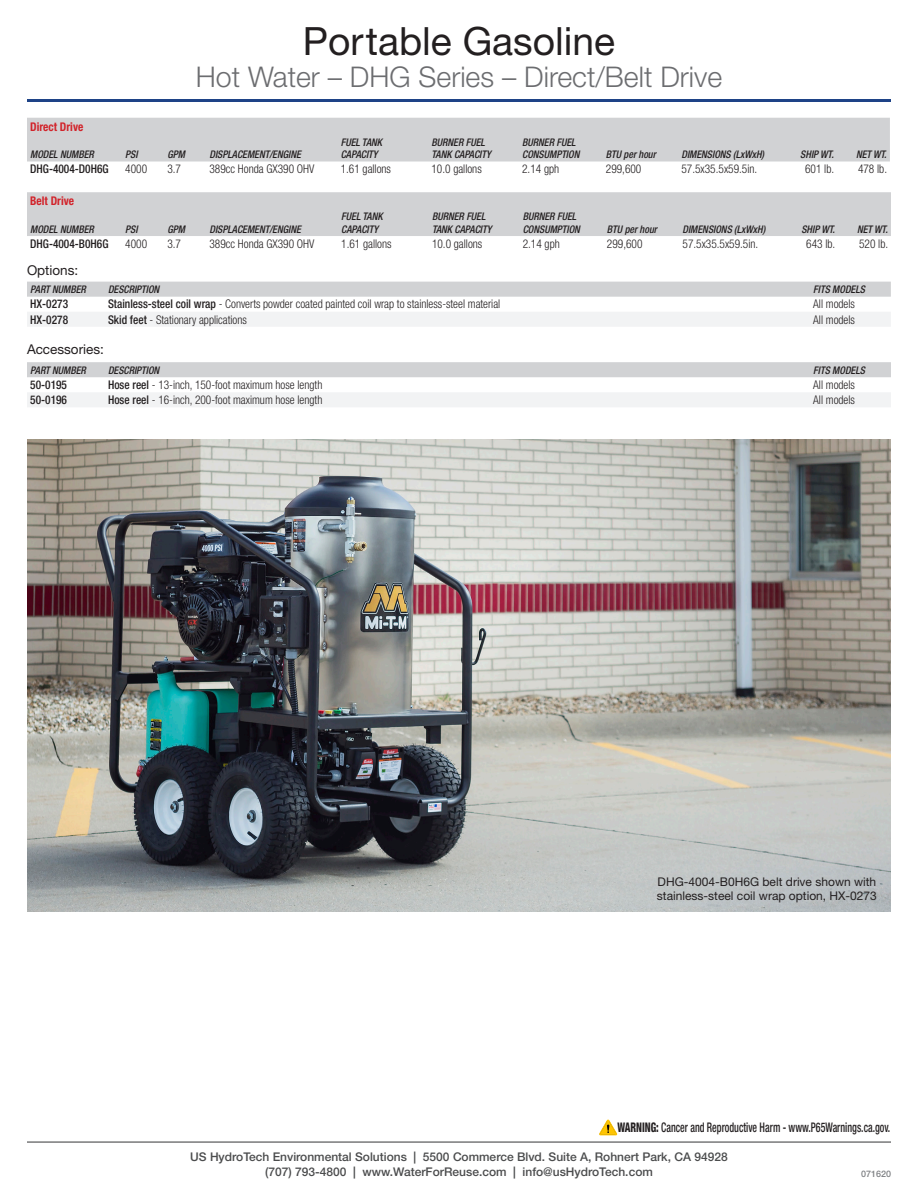
<style>
.page{position:relative;width:918px;height:1188px;background:#fff}
.page>*{position:absolute;margin:0;border:0;box-sizing:border-box;transform-origin:0 0}
.t1{font:39px "Helvetica Neue LT Std";color:#231f20}
.t2{font:300 28.5px "Helvetica Neue LT Std";color:#6c6d70}
.t3{font:13.5px "Helvetica Neue LT Std";color:#231f20}
.t4{font:500 condensed 13.2px "Helvetica Neue LT Std";color:#231f20;scale:.75 1}
.t5{font:300 condensed 12px "Helvetica Neue LT Std";color:#231f20;scale:.95 1}
.t6{font:500 12px/15px "Helvetica Neue LT Std";color:#4b4c4d;text-align:center}
.t7{font:12px "Helvetica Neue LT Std";color:#231f20}
.t8{font:500 condensed 12px "Helvetica Neue LT Std";color:#231f20;scale:.95 1}
.t9{font:700 condensed 12px "Helvetica Neue LT Std";color:#d1232a;scale:.95 1}
.t10{font:italic 500 condensed 10.5px/12.6px "Helvetica Neue LT Std";color:#231f20;scale:.95 1}
.t11{font:500 9px "Helvetica Neue LT Std";color:#808285}
.s1{font-weight:500}
.s2{font-weight:800}
</style>
<div class="page">
<hr style="left:27px;top:99px;width:864px;height:3px;background:#1e4387">
<hr style="left:27px;top:1142px;width:864px;height:1px;background:#4b4c4d">
<svg style="left:599px;top:1120px;width:18px;height:15px"></svg>
<div style="left:27px;top:118px;width:863px;height:44px;background:#d1d2d4"></div>
<div style="left:27px;top:192px;width:864px;height:44px;background:#d1d2d4"></div>
<div style="left:27px;top:282px;width:864px;height:15px;background:#d1d2d4"></div>
<div style="left:27px;top:312px;width:864px;height:14px;background:#f2f3f4"></div>
<div style="left:27px;top:362px;width:864px;height:15px;background:#d1d2d4"></div>
<div style="left:27px;top:393px;width:864px;height:14px;background:#f2f3f4"></div>
<img style="left:27px;top:439px;width:864px;height:473px">
<p class="t1" style="left:303px;top:18px;width:314px">Portable Gasoline</p>
<p class="t2" style="left:196px;top:59px;width:528px">Hot Water – DHG Series – Direct/Belt Drive</p>
<p class="t9" style="left:30px;top:119px;width:57px">Direct Drive</p>
<p class="t10" style="left:30px;top:148px;width:69px">MODEL NUMBER</p>
<p class="t10" style="left:125px;top:148px;width:15px">PSI</p>
<p class="t10" style="left:167px;top:148px;width:20px">GPM</p>
<p class="t10" style="left:210px;top:148px;width:98px">DISPLACEMENT/ENGINE</p>
<p class="t10" style="left:341px;top:136px;width:45px">FUEL TANK</p>
<p class="t10" style="left:341px;top:148px;width:40px">CAPACITY</p>
<p class="t10" style="left:431px;top:136px;width:58px">BURNER FUEL</p>
<p class="t10" style="left:431px;top:148px;width:64px">TANK CAPACITY</p>
<p class="t10" style="left:522px;top:136px;width:62px">BURNER FUEL<br>CONSUMPTION</p>
<p class="t10" style="left:606px;top:148px;width:54px">BTU per hour</p>
<p class="t10" style="left:681px;top:148px;width:89px">DIMENSIONS (LxWxH)</p>
<p class="t10" style="left:800px;top:148px;width:37px">SHIP WT.</p>
<p class="t10" style="left:856px;top:148px;width:34px">NET WT.</p>
<p class="t8" style="left:30px;top:162px;width:84px">DHG-4004-D0H6G</p>
<p class="t5" style="left:125px;top:162px;width:25px">4000</p>
<p class="t5" style="left:167px;top:162px;width:16px">3.7</p>
<p class="t5" style="left:210px;top:162px;width:112px">389cc Honda GX390 OHV</p>
<p class="t5" style="left:341px;top:162px;width:55px">1.61 gallons</p>
<p class="t5" style="left:431px;top:162px;width:55px">10.0 gallons</p>
<p class="t5" style="left:522px;top:162px;width:41px">2.14 gph</p>
<p class="t5" style="left:606px;top:162px;width:39px">299,600</p>
<p class="t5" style="left:681px;top:162px;width:81px">57.5x35.5x59.5in.</p>
<p class="t5" style="left:805px;top:162px;width:32px">601 lb.</p>
<p class="t5" style="left:858px;top:162px;width:32px">478 lb.</p>
<p class="t9" style="left:30px;top:194px;width:48px">Belt Drive</p>
<p class="t10" style="left:30px;top:223px;width:69px">MODEL NUMBER</p>
<p class="t10" style="left:125px;top:223px;width:15px">PSI</p>
<p class="t10" style="left:167px;top:223px;width:20px">GPM</p>
<p class="t10" style="left:210px;top:223px;width:98px">DISPLACEMENT/ENGINE</p>
<p class="t10" style="left:341px;top:210px;width:45px">FUEL TANK</p>
<p class="t10" style="left:341px;top:223px;width:40px">CAPACITY</p>
<p class="t10" style="left:432px;top:210px;width:58px">BURNER FUEL</p>
<p class="t10" style="left:432px;top:223px;width:64px">TANK CAPACITY</p>
<p class="t10" style="left:523px;top:210px;width:62px">BURNER FUEL<br>CONSUMPTION</p>
<p class="t10" style="left:607px;top:223px;width:54px">BTU per hour</p>
<p class="t10" style="left:683px;top:223px;width:89px">DIMENSIONS (LxWxH)</p>
<p class="t10" style="left:801px;top:223px;width:37px">SHIP WT.</p>
<p class="t10" style="left:857px;top:223px;width:34px">NET WT.</p>
<p class="t8" style="left:30px;top:236px;width:84px">DHG-4004-B0H6G</p>
<p class="t5" style="left:125px;top:237px;width:25px">4000</p>
<p class="t5" style="left:167px;top:237px;width:16px">3.7</p>
<p class="t5" style="left:210px;top:237px;width:112px">389cc Honda GX390 OHV</p>
<p class="t5" style="left:341px;top:237px;width:55px">1.61 gallons</p>
<p class="t5" style="left:432px;top:237px;width:55px">10.0 gallons</p>
<p class="t5" style="left:523px;top:237px;width:41px">2.14 gph</p>
<p class="t5" style="left:607px;top:237px;width:39px">299,600</p>
<p class="t5" style="left:683px;top:237px;width:81px">57.5x35.5x59.5in.</p>
<p class="t5" style="left:806px;top:237px;width:32px">643 lb.</p>
<p class="t5" style="left:859px;top:237px;width:32px">520 lb.</p>
<p class="t3" style="left:27px;top:262px;width:53px">Options:</p>
<p class="t10" style="left:30px;top:284px;width:60px">PART NUMBER</p>
<p class="t10" style="left:108px;top:284px;width:56px">DESCRIPTION</p>
<p class="t10" style="left:813px;top:284px;width:56px">FITS MODELS</p>
<p class="t8" style="left:30px;top:297px;width:41px">HX-0273</p>
<p class="t5" style="left:108px;top:297px;width:415px"><span class="s1">Stainless-steel coil wrap</span> - Converts powder coated painted coil wrap to stainless-steel material</p>
<p class="t5" style="left:813px;top:297px;width:45px">All models</p>
<p class="t8" style="left:30px;top:312px;width:41px">HX-0278</p>
<p class="t5" style="left:108px;top:312px;width:148px"><span class="s1">Skid feet</span> - Stationary applications</p>
<p class="t5" style="left:813px;top:312px;width:45px">All models</p>
<p class="t3" style="left:27px;top:341px;width:78px">Accessories:</p>
<p class="t10" style="left:30px;top:364px;width:60px">PART NUMBER</p>
<p class="t10" style="left:108px;top:364px;width:56px">DESCRIPTION</p>
<p class="t10" style="left:813px;top:364px;width:56px">FITS MODELS</p>
<p class="t8" style="left:30px;top:378px;width:40px">50-0195</p>
<p class="t5" style="left:108px;top:378px;width:227px"><span class="s1">Hose reel</span> - 13-inch, 150-foot maximum hose length</p>
<p class="t5" style="left:813px;top:378px;width:45px">All models</p>
<p class="t8" style="left:30px;top:393px;width:40px">50-0196</p>
<p class="t5" style="left:108px;top:393px;width:227px"><span class="s1">Hose reel</span> - 16-inch, 200-foot maximum hose length</p>
<p class="t5" style="left:813px;top:393px;width:45px">All models</p>
<p class="t7" style="left:658px;top:874px;width:220px">DHG-4004-B0H6G belt drive shown with</p>
<p class="t7" style="left:657px;top:889px;width:222px">stainless-steel coil wrap option, HX-0273</p>
<p class="t4" style="left:617px;top:1120px;width:365px"><span class="s2">WARNING:</span> Cancer and Reproductive Harm - www.P65Warnings.ca.gov.</p>
<p class="t6" style="left:190px;top:1149px;width:539px">US HydroTech Environmental Solutions | 5500 Commerce Blvd. Suite A, Rohnert Park, CA 94928 (707) 793-4800 | www.WaterForReuse.com | info@usHydroTech.com</p>
<p class="t11" style="left:861px;top:1169px;width:32px">071620</p>
</div>
